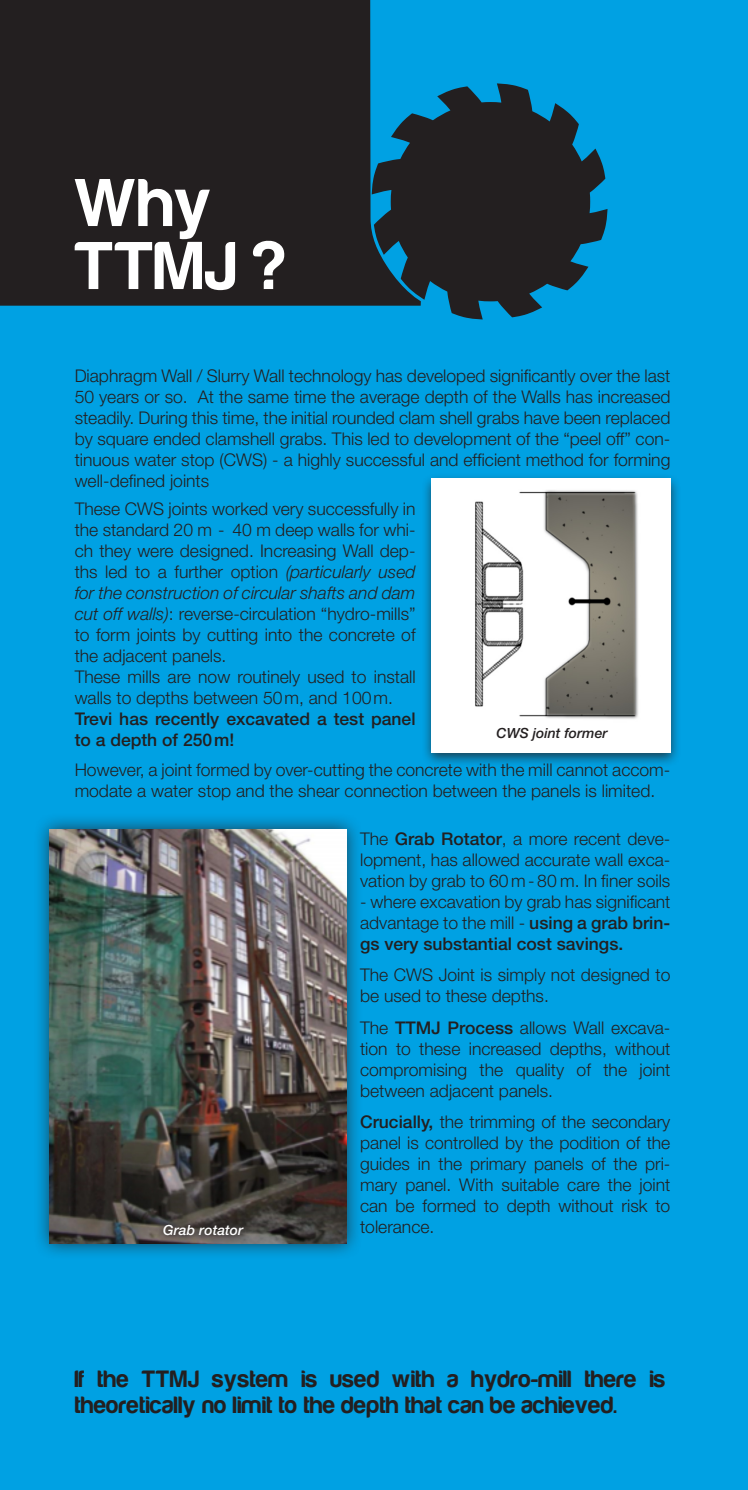
<style>
.page{position:relative;width:748px;height:1490px;background:#fff}
.page>*{position:absolute;margin:0;border:0;box-sizing:border-box;transform-origin:0 0}
.t1{font:70px/63px "Harabara";letter-spacing:.01em;color:#fff}
.t2{font:24.5px/26.2px "Harabara";letter-spacing:.02em;color:#231f20}
.t3{font:300 17.5px/21px "Helvetica Neue";color:#231f20;text-align:justify}
.t4{font:500 17.5px/21px "Helvetica Neue";color:#231f20}
.t5{font:italic 500 14px "Helvetica Neue";color:#231f20}
.t6{font:italic 500 14px "Helvetica Neue";color:#fff}
.s1{font-style:italic}
.s2{font-weight:500}
</style>
<div class="page">
<div style="left:0;top:0;width:747px;height:1490px;background:#00a1e3"></div>
<div style="left:0;top:0;width:421px;height:306px;background:#231f20"></div>
<svg style="left:371px;top:83px;width:236px;height:236px;background:#194357"></svg>
<div style="left:421px;top:473px;width:260px;height:294px;background:#231f20;opacity:.75"></div>
<img style="left:431px;top:479px;width:239px;height:273px">
<div style="left:33px;top:812px;width:330px;height:448px;background:#231f20;opacity:.75"></div>
<img style="left:50px;top:829px;width:297px;height:415px">
<div style="left:154px;top:1215px;width:98px;height:29px;background:#231f20;opacity:.75"></div>
<svg style="left:743px;top:1487px;width:5px;height:3px"></svg>
<p class="t1" style="left:75px;top:172px;width:212px">Why<br>TTMJ ?</p>
<p class="t3" style="left:75px;top:365px;width:597px">Diaphragm Wall / Slurry Wall technology has developed significantly over the last 50 years or so. At the same time the average depth of the Walls has increased steadily. During this time, the initial rounded clam shell grabs have been replaced by square ended clamshell grabs. This led to development of the “peel off” con&shy;tinuous water stop (CWS) - a highly successful and efficient method for forming well-defined joints</p>
<p class="t3" style="left:75px;top:498px;width:342px">These CWS joints worked very successfully in the standard 20 m - 40 m deep walls for whi&shy;ch they were designed. Increasing Wall dep&shy;ths led to a further option <span class="s1">(particularly used for the construction of circular shafts and dam cut off walls)</span>: reverse-circulation “hydro-mills” to form joints by cutting into the concrete of the adjacent panels.</p>
<p class="t3" style="left:75px;top:666px;width:342px">These mills are now routinely used to install walls to depths between 50m, and 100m.</p>
<p class="t4" style="left:75px;top:708px;width:342px">Trevi has recently excavated a test panel to a depth of 250m!</p>
<p class="t5" style="left:496px;top:724px;width:112px">CWS joint former</p>
<p class="t3" style="left:75px;top:759px;width:597px">However, a joint formed by over-cutting the concrete with the mill cannot accom&shy;modate a water stop and the shear connection between the panels is limited.</p>
<p class="t6" style="left:163px;top:1222px;width:82px">Grab rotator</p>
<p class="t3" style="left:360px;top:827px;width:312px">The <span class="s2">Grab Rotator</span>, a more recent deve&shy;lopment, has allowed accurate wall exca&shy;vation by grab to 60 m - 80 m. In finer soils</p>
<p class="t3" style="left:360px;top:890px;width:312px">- where excavation by grab has significant advantage to the mill - <span class="s2">using a grab brin&shy;gs very substantial cost savings.</span></p>
<p class="t3" style="left:360px;top:964px;width:312px">The CWS Joint is simply not designed to be used to these depths.</p>
<p class="t3" style="left:360px;top:1016px;width:312px">The <span class="s2">TTMJ Process</span> allows Wall excava&shy;tion to these increased depths, without compromising the quality of the joint between adjacent panels.</p>
<p class="t3" style="left:360px;top:1111px;width:312px"><span class="s2">Crucially,</span> the trimming of the secondary panel is controlled by the podition of the guides in the primary panels of the pri&shy;mary panel. With suitable care the joint can be formed to depth without risk to tolerance.</p>
<p class="t2" style="left:75px;top:1366px;width:592px">If the TTMJ system is used with a hydro-mill there is theoretically no limit to the depth that can be achieved.</p>
</div>
